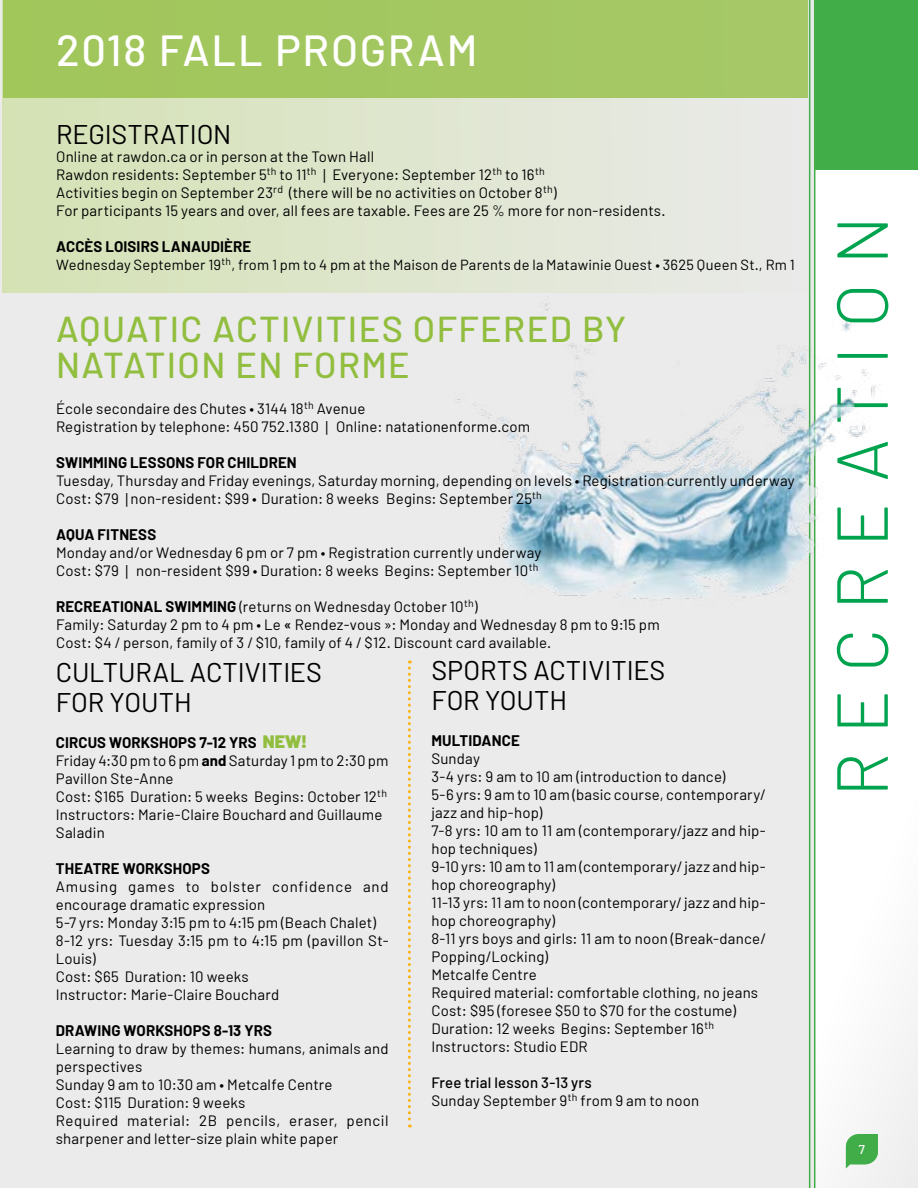
<style>
.page{position:relative;width:918px;height:1188px;background:#ebebec}
.page>*{position:absolute;margin:0;border:0;box-sizing:border-box;transform-origin:0 0}
.t1{font:300 72px "Barlow";letter-spacing:.255em;color:#00a34e}
.t2{font:500 43.5px "Barlow";letter-spacing:.04em;color:#fff}
.t3{font:500 36px/36px "Barlow";letter-spacing:.04em;color:#91be3e}
.t4{font:27px/30px "Barlow";color:#000}
.t5{font:15px/18px "Barlow";letter-spacing:.01em;color:#000}
.t6{font:700 15px "Barlow";letter-spacing:.01em;color:#000}
.t7{font:14.7px "Barlow";letter-spacing:.015em;color:#000}
.t8{font:500 12.75px "Barlow";color:#fff}
.s1{font-family:"Century Gothic"}
.s2{font-weight:700}
.s3{font-weight:500}
.s4{font-weight:900;font-size:18px;color:#91be3e}
</style>
<div class="page">
<div style="left:815px;top:169px;width:103px;height:1019px;background:#fff"></div>
<div style="left:816px;top:0;width:102px;height:169px;background:#41ad49"></div>
<hr style="left:809px;top:0;width:1px;height:1188px;background:#41ad49">
<hr style="left:814px;top:0;width:1px;height:1188px;background:#41ad49">
<svg style="left:846px;top:1134px;width:32px;height:34px"></svg>
<div style="left:2px;top:0;width:813px;height:293px;background:linear-gradient(to right,#d4e2b4,#e9eae9)"></div>
<div style="left:3px;top:0;width:805px;height:97px;background:#a3c761"></div>
<svg style="left:408px;top:660px;width:3px;height:468px"></svg>
<img style="left:441px;top:272px;width:436px;height:352px">
<h2 class="t2" style="left:56px;top:23px;width:423px">2018 FALL PROGRAM</h2>
<h3 class="t4" style="left:56px;top:118px;width:177px">REGISTRATION</h3>
<p class="t5" style="left:56px;top:147px;width:611px">Online at rawdon.ca or in person at the Town Hall<br>Rawdon residents: September 5<sup>th</sup> to 11<sup>th</sup> <span class="s1">|</span> Everyone: September 12<sup>th</sup> to 16<sup>th<br></sup>Activities begin on September 23<sup>rd</sup> (there will be no activities on October 8<sup>th</sup>)<br>For participants 15 years and over, all fees are taxable. Fees are 25 % more for non-residents.</p>
<p class="t6" style="left:56px;top:237px;width:197px">ACCÈS LOISIRS LANAUDIÈRE</p>
<p class="t7" style="left:56px;top:255px;width:740px">Wednesday September 19<sup>th</sup>, from 1 pm to 4 pm at the Maison de Parents de la Matawinie Ouest • 3625 Queen St., Rm 1</p>
<h3 class="t3" style="left:56px;top:310px;width:571px">AQUATIC ACTIVITIES OFFERED BY<br>NATATION EN FORME</h3>
<p class="t5" style="left:56px;top:399px;width:476px">École secondaire des Chutes • 3144 18<sup>th</sup> Avenue<br>Registration by telephone: 450 752.1380 <span class="s1">|</span> Online: natationenforme.com</p>
<p class="t6" style="left:56px;top:453px;width:242px">SWIMMING LESSONS FOR CHILDREN</p>
<p class="t5" style="left:56px;top:471px;width:740px">Tuesday, Thursday and Friday evenings, Saturday morning, depending on levels • Registration currently underway<br>Cost: $79 <span class="s1">|</span>non-resident: $99 • Duration: 8 weeks Begins: September 25<sup>th</sup></p>
<p class="t6" style="left:56px;top:525px;width:102px">AQUA FITNESS</p>
<p class="t5" style="left:56px;top:543px;width:487px">Monday and/or Wednesday 6 pm or 7 pm • Registration currently underway<br>Cost: $79 <span class="s1">|</span> non-resident $99 • Duration: 8 weeks Begins: September 10<sup>th</sup></p>
<p class="t5" style="left:56px;top:597px;width:605px"><span class="s2">RECREATIONAL SWIMMING</span> (returns on Wednesday October 10<sup>th</sup>)<br>Family: Saturday 2 pm to 4 pm • Le <span class="s3">«</span> Rendez-vous »: Monday and Wednesday 8 pm to 9:15 pm<br>Cost: $4 / person, family of 3 / $10, family of 4 / $12. Discount card available.</p>
<h3 class="t4" style="left:56px;top:657px;width:268px">CULTURAL ACTIVITIES<br>FOR YOUTH</h3>
<p class="t5" style="left:56px;top:733px;width:334px"><span class="s2">CIRCUS WORKSHOPS 7-12 YRS</span> <span class="s4">NEW!<br></span>Friday 4:30 pm to 6 pm <span class="s2">and</span> Saturday 1 pm to 2:30 pm Pavillon Ste-Anne<br>Cost: $165 Duration: 5 weeks Begins: October 12<sup>th </sup>Instructors: Marie-Claire Bouchard and Guillaume Saladin</p>
<p class="t6" style="left:56px;top:859px;width:156px">THEATRE WORKSHOPS</p>
<p class="t5" style="left:56px;top:877px;width:334px">Amusing games to bolster confidence and encourage dramatic expression<br>5-7 yrs: Monday 3:15 pm to 4:15 pm (Beach Chalet)<br>8-12 yrs: Tuesday 3:15 pm to 4:15 pm (pavillon St-Louis)<br>Cost: $65 Duration: 10 weeks<br>Instructor: Marie-Claire Bouchard</p>
<p class="t6" style="left:56px;top:1021px;width:218px">DRAWING WORKSHOPS 8-13 YRS</p>
<p class="t5" style="left:56px;top:1039px;width:334px">Learning to draw by themes: humans, animals and perspectives<br>Sunday 9 am to 10:30 am • Metcalfe Centre<br>Cost: $115 Duration: 9 weeks<br>Required material: 2B pencils, eraser, pencil sharpener and letter-size plain white paper</p>
<h3 class="t4" style="left:431px;top:655px;width:236px">SPORTS ACTIVITIES<br>FOR YOUTH</h3>
<p class="t6" style="left:431px;top:732px;width:90px">MULTIDANCE</p>
<p class="t5" style="left:431px;top:750px;width:336px">Sunday<br>3-4 yrs: 9 am to 10 am (introduction to dance)<br>5-6 yrs: 9 am to 10 am (basic course, contemporary/ jazz and hip-hop)<br>7-8 yrs: 10 am to 11 am (contemporary/jazz and hip&shy;hop techniques)<br>9-10 yrs: 10 am to 11 am (contemporary/ jazz and hip&shy;hop choreography)<br>11-13 yrs: 11 am to noon (contemporary/ jazz and hip&shy;hop choreography)<br>8-11 yrs boys and girls: 11 am to noon (Break-dance/ Popping/Locking)<br>Metcalfe Centre<br>Required material: comfortable clothing, no jeans Cost: $95 (foresee $50 to $70 for the costume)<br>Duration: 12 weeks Begins: September 16<sup>th </sup>Instructors: Studio EDR</p>
<p class="t5" style="left:431px;top:1074px;width:269px"><span class="s3">Free trial lesson 3-13 yrs<br></span>Sunday September 9<sup>th</sup> from 9 am to noon</p>
<h1 class="t1" style="left:817px;top:797px;width:582px;rotate:-90deg">RECREATION</h1>
<p class="t8" style="left:859px;top:1141px;width:8px">7</p>
</div>
